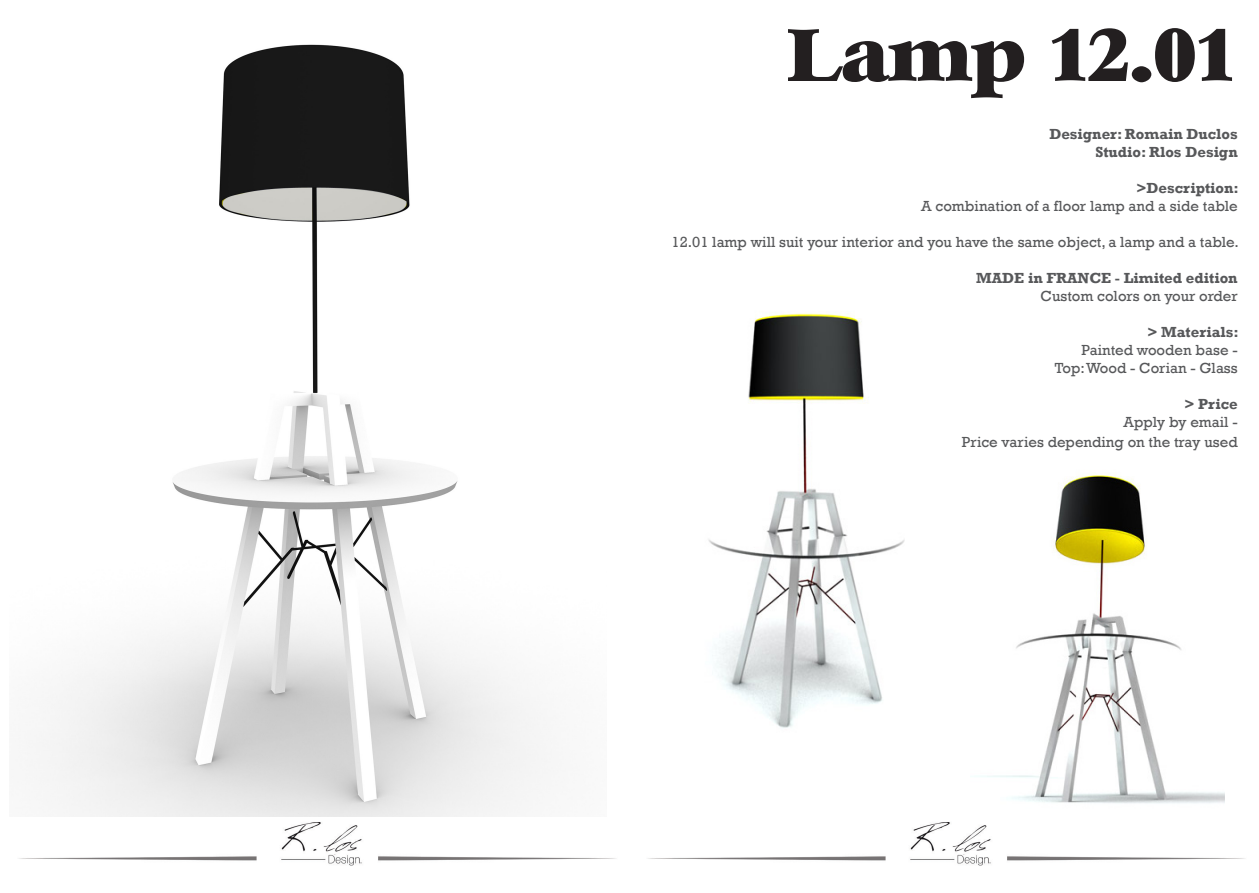
<style>
.page{position:relative;width:1259px;height:893px;background:#fff}
.page>*{position:absolute;margin:0;border:0;box-sizing:border-box;transform-origin:0 0}
.t1{font:800 72px "Andrew Becker";letter-spacing:-.015em;color:#231f20}
.t2{font:15px "Rockwell";color:#57585a}
.t3{font:700 15px "Rockwell";color:#57585a}
</style>
<div class="page">
<img style="left:29px;top:44px;width:518px;height:766px">
<img style="left:19px;top:810px;width:1226px;height:56px">
<img style="left:708px;top:313px;width:197px;height:415px">
<img style="left:970px;top:475px;width:255px;height:341px">
<p class="t1" style="left:788px;top:11px;width:451px">Lamp 12.01</p>
<p class="t3" style="left:1049px;top:125px;width:190px">Designer: Romain Duclos</p>
<p class="t3" style="left:1095px;top:143px;width:144px">Studio: Rlos Design</p>
<p class="t3" style="left:1136px;top:179px;width:104px">&gt;Description:</p>
<p class="t2" style="left:921px;top:197px;width:318px">A combination of a floor lamp and a side table</p>
<p class="t2" style="left:671px;top:233px;width:569px">12.01 lamp will suit your interior and you have the same object, a lamp and a table.</p>
<p class="t3" style="left:976px;top:269px;width:263px">MADE in FRANCE - Limited edition</p>
<p class="t2" style="left:1040px;top:287px;width:199px">Custom colors on your order</p>
<p class="t3" style="left:1147px;top:323px;width:93px">&gt; Materials:</p>
<p class="t2" style="left:1081px;top:341px;width:158px">Painted wooden base -</p>
<p class="t2" style="left:1054px;top:359px;width:184px">Top: Wood - Corian - Glass</p>
<p class="t3" style="left:1184px;top:395px;width:55px">&gt; Price</p>
<p class="t2" style="left:1123px;top:413px;width:116px">Apply by email -</p>
<p class="t2" style="left:962px;top:433px;width:277px">Price varies depending on the tray used</p>
</div>
